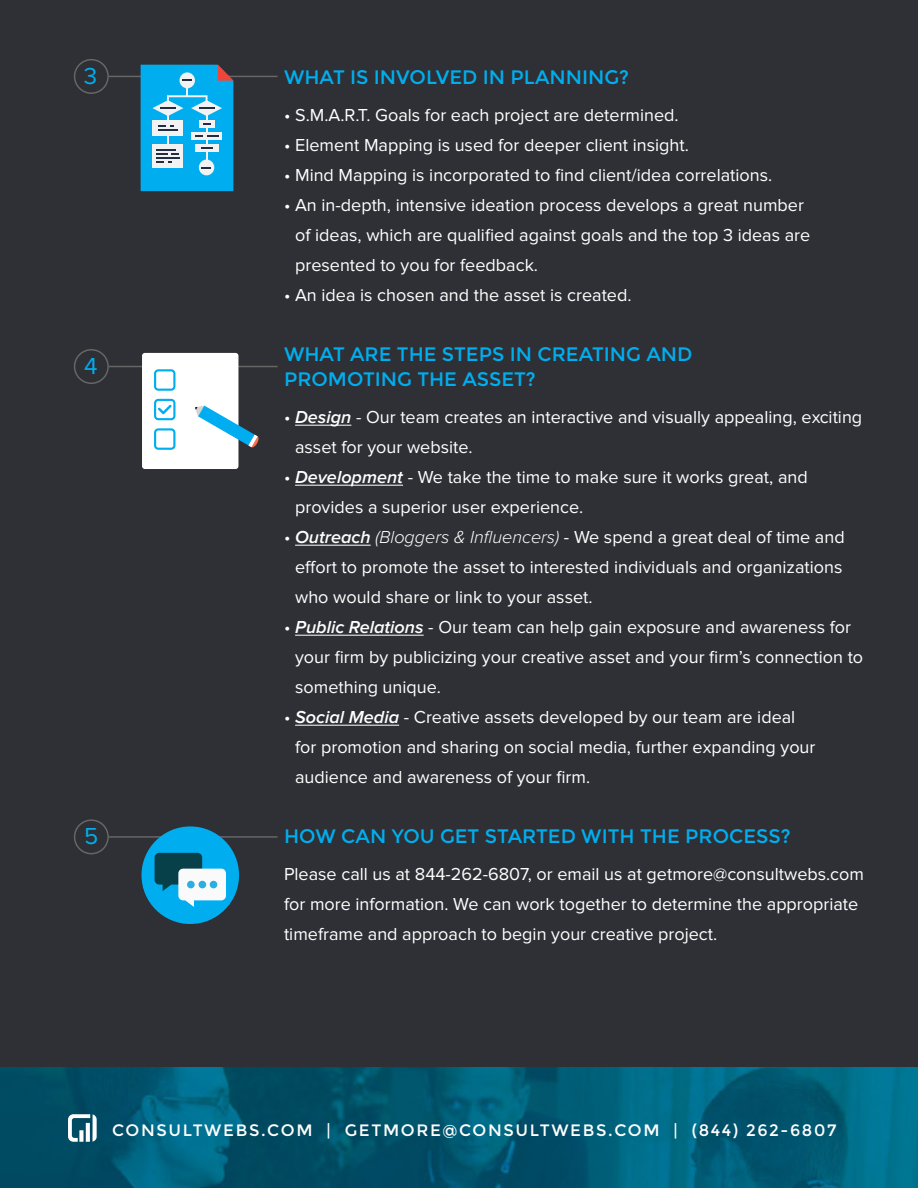
<style>
.page{position:relative;width:918px;height:1188px;background:#fff}
.page>*{position:absolute;margin:0;border:0;box-sizing:border-box;transform-origin:0 0}
.t1{font:24px "Proxima Nova";color:#00aeef}
.t2{font:19.5px/25.5px "Montserrat";color:#00aeef}
.t3{font:18px/30px "Proxima Nova";color:#fff}
.t4{font:16.5px "Montserrat";letter-spacing:.1em;color:#fff}
.s1{font-weight:600;font-style:italic}
.s2{font-weight:300;font-style:italic}
</style>
<div class="page">
<div style="left:0;top:0;width:918px;height:1186px;background:#2f3035"></div>
<hr style="left:295px;top:425px;width:56px;height:1px;background:#fff">
<hr style="left:295px;top:485px;width:108px;height:1px;background:#fff">
<hr style="left:295px;top:545px;width:76px;height:1px;background:#fff">
<hr style="left:295px;top:635px;width:129px;height:1px;background:#fff">
<hr style="left:295px;top:725px;width:104px;height:1px;background:#fff">
<div style="left:74px;top:349px;width:35px;height:35px;border:2px solid #666;border-radius:50%"></div>
<hr style="left:109px;top:366px;width:169px;height:1px;background:#666">
<div style="left:142px;top:353px;width:96px;height:116px;background:#fff;border-radius:3px"></div>
<svg style="left:154px;top:369px;width:21px;height:22px"></svg>
<svg style="left:154px;top:428px;width:21px;height:22px"></svg>
<svg style="left:154px;top:399px;width:21px;height:21px"></svg>
<svg style="left:195px;top:406px;width:64px;height:42px"></svg>
<img style="left:0;top:1067px;width:918px;height:121px">
<svg style="left:68px;top:1114px;width:29px;height:28px"></svg>
<div style="left:74px;top:59px;width:35px;height:35px;border:2px solid #666;border-radius:50%"></div>
<hr style="left:109px;top:76px;width:169px;height:1px;background:#666">
<svg style="left:141px;top:65px;width:92px;height:126px;background:#36b5e6"></svg>
<div style="left:74px;top:819px;width:35px;height:35px;border:2px solid #666;border-radius:50%"></div>
<hr style="left:109px;top:836px;width:169px;height:2px;background:#666">
<div style="left:142px;top:826px;width:97px;height:98px;background:#00aeef;border-radius:50%"></div>
<svg style="left:155px;top:853px;width:71px;height:54px"></svg>
<div style="left:187px;top:881px;width:8px;height:7px;background:#29b0e0;border-radius:50%"></div>
<div style="left:199px;top:881px;width:7px;height:7px;background:#29b0e0;border-radius:50%"></div>
<div style="left:210px;top:881px;width:7px;height:7px;background:#29b0e0;border-radius:50%"></div>
<p class="t1" style="left:84px;top:62px;width:15px">3</p>
<p class="t1" style="left:84px;top:352px;width:15px">4</p>
<p class="t1" style="left:84px;top:822px;width:16px">5</p>
<p class="t2" style="left:284px;top:64px;width:347px">WHAT IS INVOLVED IN PLANNING?</p>
<p class="t3" style="left:284px;top:100px;width:396px">• S.M.A.R.T. Goals for each project are determined.</p>
<p class="t3" style="left:284px;top:130px;width:406px">• Element Mapping is used for deeper client insight.</p>
<p class="t3" style="left:284px;top:160px;width:490px">• Mind Mapping is incorporated to find client/idea correlations.</p>
<p class="t3" style="left:295px;top:190px;width:517px;text-indent:-11px">• An in-depth, intensive ideation process develops a great number of ideas, which are qualified against goals and the top 3 ideas are presented to you for feedback.</p>
<p class="t3" style="left:284px;top:280px;width:349px">• An idea is chosen and the asset is created.</p>
<p class="t2" style="left:284px;top:341px;width:410px">WHAT ARE THE STEPS IN CREATING AND<br>PROMOTING THE ASSET?</p>
<p class="t3" style="left:295px;top:402px;width:569px;text-indent:-11px">• <span class="s1">Design</span> - Our team creates an interactive and visually appealing, exciting asset for your website.</p>
<p class="t3" style="left:295px;top:462px;width:514px;text-indent:-11px">• <span class="s1">Development</span> - We take the time to make sure it works great, and provides a superior user experience.</p>
<p class="t3" style="left:295px;top:522px;width:551px;text-indent:-11px">• <span class="s1">Outreach</span> <span class="s2">(Bloggers &amp; Influencers)</span> - We spend a great deal of time and effort to promote the asset to interested individuals and organizations who would share or link to your asset.</p>
<p class="t3" style="left:295px;top:612px;width:570px;text-indent:-11px">• <span class="s1">Public Relations</span> - Our team can help gain exposure and awareness for your firm by publicizing your creative asset and your firm’s connection to something unique.</p>
<p class="t3" style="left:295px;top:702px;width:522px;text-indent:-11px">• <span class="s1">Social Media</span> - Creative assets developed by our team are ideal for promotion and sharing on social media, further expanding your audience and awareness of your firm.</p>
<p class="t2" style="left:284px;top:823px;width:508px">HOW CAN YOU GET STARTED WITH THE PROCESS?</p>
<p class="t3" style="left:284px;top:859px;width:581px">Please call us at 844-262-6807, or email us at getmore@consultwebs.com for more information. We can work together to determine the appropriate timeframe and approach to begin your creative project.</p>
<p class="t4" style="left:112px;top:1121px;width:726px">CONSULTWEBS.COM | GETMORE@CONSULTWEBS.COM | (844) 262-6807</p>
</div>
